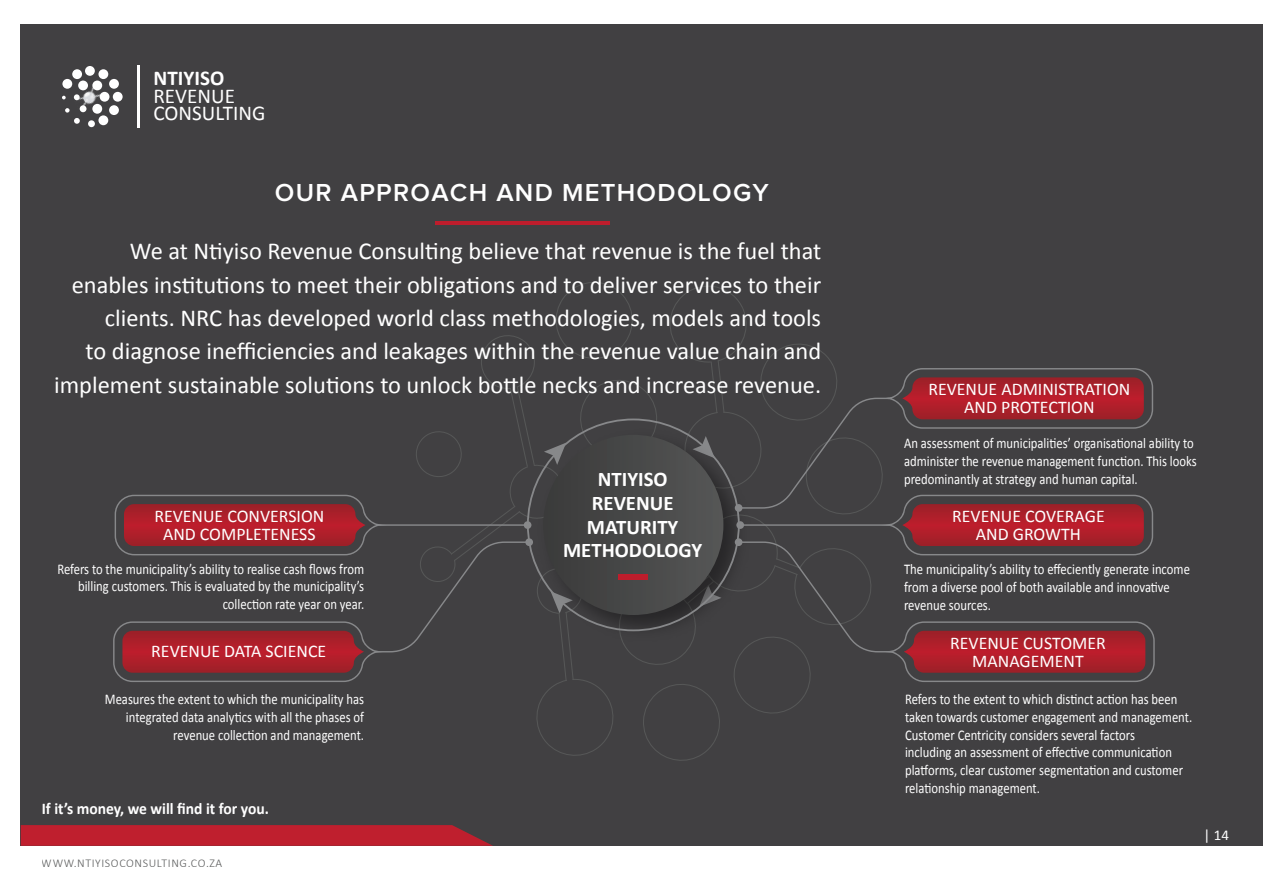
<style>
.page{position:relative;width:1263px;height:893px;background:#fff}
.page>*{position:absolute;margin:0;border:0;box-sizing:border-box;transform-origin:0 0}
.t1{font:600 25.5px "Proxima Nova";letter-spacing:.05em;color:#fff}
.t2{font:24.45px/33.3px "Calibri";color:#fff;text-align:right}
.t3{font:21.15px/17.9px "Calibri";color:#fff}
.t4{font:700 21.15px "Calibri";color:#fff}
.t5{font:700 20.85px/23.9px "Calibri";color:#fff;text-align:center}
.t6{font:17.85px/17.9px "Calibri";color:#fff;text-align:center}
.t7{font:700 16.35px "Calibri";color:#fff;scale:.95 1}
.t8{font:15px "Calibri";color:#fff}
.t9{font:14.85px/17.9px "Calibri";color:#fff;scale:.85 1}
.t10{font:300 11.85px "Calibri";letter-spacing:.05em;color:#323333}
</style>
<div class="page">
<div style="left:21px;top:24px;width:1232px;height:822px;background:#414042"></div>
<div style="left:1250px;top:24px;width:13px;height:822px;background:#414042"></div>
<img style="left:69px;top:81px;width:38px;height:35px">
<div style="left:100px;top:92px;width:9px;height:10px;background:#fff;border-radius:50%"></div>
<div style="left:88px;top:120px;width:7px;height:7px;background:#fff;border-radius:50%"></div>
<div style="left:80px;top:105px;width:6px;height:7px;background:#fff;border-radius:50%"></div>
<svg style="left:74px;top:94px;width:6px;height:6px"></svg>
<svg style="left:62px;top:96px;width:4px;height:3px"></svg>
<svg style="left:65px;top:108px;width:15px;height:16px"></svg>
<div style="left:98px;top:115px;width:10px;height:10px;background:#fff;border-radius:50%"></div>
<div style="left:98px;top:69px;width:10px;height:10px;background:#fff;border-radius:50%"></div>
<div style="left:109px;top:105px;width:10px;height:10px;background:#fff;border-radius:50%"></div>
<div style="left:109px;top:79px;width:10px;height:10px;background:#fff;border-radius:50%"></div>
<div style="left:92px;top:81px;width:10px;height:9px;background:#fff;border-radius:50%"></div>
<div style="left:78px;top:81px;width:10px;height:9px;background:#fff;border-radius:50%"></div>
<div style="left:85px;top:66px;width:10px;height:10px;background:#fff;border-radius:50%"></div>
<div style="left:72px;top:69px;width:10px;height:10px;background:#fff;border-radius:50%"></div>
<div style="left:62px;top:79px;width:10px;height:10px;background:#fff;border-radius:50%"></div>
<div style="left:92px;top:104px;width:10px;height:10px;background:#fff;border-radius:50%"></div>
<div style="left:113px;top:92px;width:10px;height:10px;background:#fff;border-radius:50%"></div>
<hr style="left:138px;top:65px;width:2px;height:62px;background:#fff">
<hr style="left:435px;top:221px;width:174px;height:4px;background:#be1d2c">
<svg style="left:21px;top:825px;width:472px;height:21px;background:#b7202f"></svg>
<svg style="left:113px;top:282px;width:1042px;height:479px"></svg>
<h3 class="t4" style="left:154px;top:64px;width:72px">NTIYISO</h3>
<h3 class="t3" style="left:154px;top:87px;width:113px">REVENUE<br>CONSULTING</h3>
<h1 class="t1" style="left:275px;top:181px;width:495px">OUR APPROACH AND METHODOLOGY</h1>
<p class="t2" style="left:54px;top:235px;width:769px">We at Ntiyiso Revenue Consulting believe that revenue is the fuel that enables institutions to meet their obligations and to deliver services to their clients. NRC has developed world class methodologies, models and tools<br>to diagnose inefficiencies and leakages within the revenue value chain and implement sustainable solutions to unlock bottle necks and increase revenue.</p>
<p class="t6" style="left:154px;top:507px;width:171px">REVENUE CONVERSION<br>AND COMPLETENESS</p>
<p class="t9" style="left:57px;top:560px;width:362px;text-align:right">Refers to the municipality’s ability to realise cash flows from billing customers. This is evaluated by the municipality’s collection rate year on year.</p>
<h3 class="t5" style="left:563px;top:467px;width:141px">NTIYISO<br>REVENUE<br>MATURITY<br>METHODOLOGY</h3>
<p class="t6" style="left:928px;top:380px;width:203px">REVENUE ADMINISTRATION<br>AND PROTECTION</p>
<p class="t9" style="left:904px;top:434px;width:346px">An assessment of municipalities’ organisational ability to administer the revenue management function. This looks predominantly at strategy and human capital.</p>
<p class="t6" style="left:952px;top:507px;width:154px">REVENUE COVERAGE<br>AND GROWTH</p>
<p class="t9" style="left:904px;top:560px;width:338px">The municipality’s ability to effeciently generate income from a diverse pool of both available and innovative revenue sources.</p>
<p class="t6" style="left:151px;top:642px;width:176px">REVENUE DATA SCIENCE</p>
<p class="t6" style="left:950px;top:635px;width:157px">REVENUE CUSTOMER<br>MANAGEMENT</p>
<p class="t9" style="left:105px;top:690px;width:306px;text-align:right">Measures the extent to which the municipality has integrated data analytics with all the phases of revenue collection and management.</p>
<p class="t9" style="left:905px;top:690px;width:339px">Refers to the extent to which distinct action has been taken towards customer engagement and management.<br>Customer Centricity considers several factors<br>including an assessment of effective communication platforms, clear customer segmentation and customer relationship management.</p>
<p class="t7" style="left:42px;top:798px;width:240px">If it’s money, we will find it for you.</p>
<p class="t10" style="left:42px;top:856px;width:182px">WWW.NTIYISOCONSULTING.CO.ZA</p>
<p class="t8" style="left:1203px;top:826px;width:27px">| 14</p>
</div>
